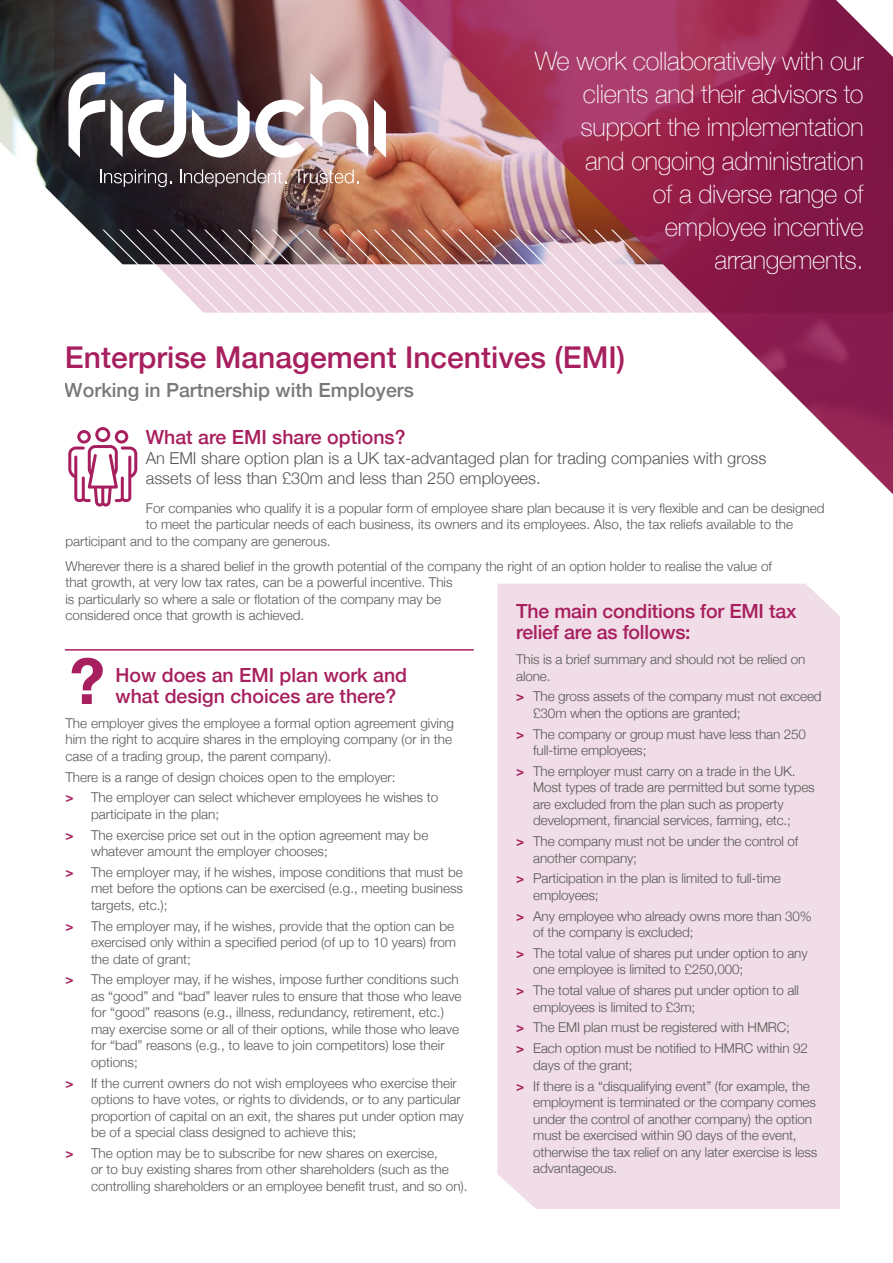
<style>
.page{position:relative;width:893px;height:1263px;background:#fff}
.page>*{position:absolute;margin:0;border:0;box-sizing:border-box;transform-origin:0 0}
.t1{font:500 30px "Helvetica Neue";color:#a71f5e}
.t2{font:100 25.5px/33px "Helvetica Neue";letter-spacing:-.01em;color:#fff;text-align:right}
.t3{font:500 19.5px/21px "Helvetica Neue";color:#a71f5e}
.t4{font:500 19.5px "Helvetica Neue";color:#575756}
.t5{font:300 16.5px/19.8px "Helvetica Neue";color:#575756}
.t6{font:300 13.5px/16.5px "Helvetica Neue";color:#575756}
.s1{font-weight:700;color:#a71f5e}
</style>
<div class="page">
<img style="left:0;top:0;width:138px;height:471px">
<svg style="left:741px;top:313px;width:152px;height:181px"></svg>
<svg style="left:54px;top:0;width:839px;height:313px;background:#90365a"></svg>
<svg style="left:528px;top:230px;width:213px;height:112px"></svg>
<img style="left:0;top:71px;width:528px;height:277px">
<svg style="left:836px;top:0;width:57px;height:57px"></svg>
<div style="left:497px;top:584px;width:343px;height:625px;background:#f1dde7"></div>
<hr style="left:65px;top:649px;width:409px;height:2px;background:#a71f5e">
<svg style="left:68px;top:427px;width:69px;height:79px"></svg>
<svg style="left:72px;top:658px;width:31px;height:46px"></svg>
<p class="t2" style="left:535px;top:44px;width:330px">We work collaboratively with our clients and their advisors to support the implementation and ongoing administration<br>of a diverse range of<br>employee incentive arrangements.</p>
<p class="t1" style="left:65px;top:333px;width:562px">Enterprise Management Incentives (EMI)</p>
<h3 class="t4" style="left:65px;top:374px;width:350px">Working in Partnership with Employers</h3>
<p class="t3" style="left:146px;top:425px;width:261px">What are EMI share options?</p>
<p class="t5" style="left:146px;top:447px;width:622px">An EMI share option plan is a UK tax-advantaged plan for trading companies with gross assets of less than £30m and less than 250 employees.</p>
<p class="t6" style="left:146px;top:499px;width:680px">For companies who qualify it is a popular form of employee share plan because it is very flexible and can be designed</p>
<p class="t6" style="left:146px;top:515px;width:649px">to meet the particular needs of each business, its owners and its employees. Also, the tax reliefs available to the</p>
<p class="t6" style="left:65px;top:532px;width:267px">participant and to the company are generous.</p>
<p class="t6" style="left:65px;top:557px;width:708px">Wherever there is a shared belief in the growth potential of the company the right of an option holder to realise the value of that growth, at very low tax rates, can be a powerful incentive. This<br>is particularly so where a sale or flotation of the company may be<br>considered once that growth is achieved.</p>
<p class="t3" style="left:516px;top:599px;width:282px">The main conditions for EMI tax relief are as follows:</p>
<p class="t6" style="left:516px;top:650px;width:291px">This is a brief summary and should not be relied on alone.</p>
<p class="t6" style="left:533px;top:687px;width:290px;text-indent:-17px"><span class="s1">&gt;</span> The gross assets of the company must not exceed £30m when the options are granted;</p>
<p class="t6" style="left:533px;top:725px;width:274px;text-indent:-17px"><span class="s1">&gt;</span> The company or group must have less than 250 full-time employees;</p>
<p class="t6" style="left:533px;top:762px;width:283px;text-indent:-17px"><span class="s1">&gt;</span> The employer must carry on a trade in the UK.<br>Most types of trade are permitted but some types are excluded from the plan such as property development, financial services, farming, etc.;</p>
<p class="t6" style="left:533px;top:832px;width:267px;text-indent:-17px"><span class="s1">&gt;</span> The company must not be under the control of another company;</p>
<p class="t6" style="left:533px;top:869px;width:249px;text-indent:-17px"><span class="s1">&gt;</span> Participation in the plan is limited to full-time employees;</p>
<p class="t6" style="left:533px;top:907px;width:280px;text-indent:-17px"><span class="s1">&gt;</span> Any employee who already owns more than 30% of the company is excluded;</p>
<p class="t6" style="left:533px;top:944px;width:276px;text-indent:-17px"><span class="s1">&gt;</span> The total value of shares put under option to any one employee is limited to £250,000;</p>
<p class="t6" style="left:533px;top:981px;width:267px;text-indent:-17px"><span class="s1">&gt;</span> The total value of shares put under option to all employees is limited to £3m;</p>
<p class="t6" style="left:516px;top:1018px;width:275px"><span class="s1">&gt;</span> The EMI plan must be registered with HMRC;</p>
<p class="t6" style="left:533px;top:1039px;width:276px;text-indent:-17px"><span class="s1">&gt;</span> Each option must be notified to HMRC within 92 days of the grant;</p>
<p class="t6" style="left:533px;top:1076px;width:285px;text-indent:-17px"><span class="s1">&gt;</span> If there is a “disqualifying event” (for example, the employment is terminated or the company comes under the control of another company) the option must be exercised within 90 days of the event, otherwise the tax relief on any later exercise is less advantageous.</p>
<p class="t3" style="left:116px;top:663px;width:293px">How does an EMI plan work and</p>
<p class="t3" style="left:116px;top:684px;width:282px">what design choices are there?</p>
<p class="t6" style="left:65px;top:714px;width:390px">The employer gives the employee a formal option agreement giving him the right to acquire shares in the employing company (or in the case of a trading group, the parent company).</p>
<p class="t6" style="left:65px;top:767px;width:332px">There is a range of design choices open to the employer:</p>
<p class="t6" style="left:91px;top:788px;width:349px;text-indent:-26px"><span class="s1">&gt;</span> The employer can select whichever employees he wishes to participate in the plan;</p>
<p class="t6" style="left:91px;top:825px;width:339px;text-indent:-26px"><span class="s1">&gt;</span> The exercise price set out in the option agreement may be whatever amount the employer chooses;</p>
<p class="t6" style="left:91px;top:863px;width:374px;text-align:justify;text-indent:-26px"><span class="s1">&gt;</span> The employer may, if he wishes, impose conditions that must be met before the options can be exercised (e.g., meeting business targets, etc.);</p>
<p class="t6" style="left:91px;top:916px;width:367px;text-indent:-26px"><span class="s1">&gt;</span> The employer may, if he wishes, provide that the option can be exercised only within a specified period (of up to 10 years) from the date of grant;</p>
<p class="t6" style="left:91px;top:970px;width:372px;text-indent:-26px"><span class="s1">&gt;</span> The employer may, if he wishes, impose further conditions such as “good” and “bad” leaver rules to ensure that those who leave for “good” reasons (e.g., illness, redundancy, retirement, etc.) may exercise some or all of their options, while those who leave for “bad” reasons (e.g., to leave to join competitors) lose their options;</p>
<p class="t6" style="left:91px;top:1073px;width:374px;text-indent:-26px"><span class="s1">&gt;</span> If the current owners do not wish employees who exercise their options to have votes, or rights to dividends, or to any particular proportion of capital on an exit, the shares put under option may be of a special class designed to achieve this;</p>
<p class="t6" style="left:91px;top:1144px;width:378px;text-indent:-26px"><span class="s1">&gt;</span> The option may be to subscribe for new shares on exercise,<br>or to buy existing shares from other shareholders (such as the controlling shareholders or an employee benefit trust, and so on).</p>
</div>
